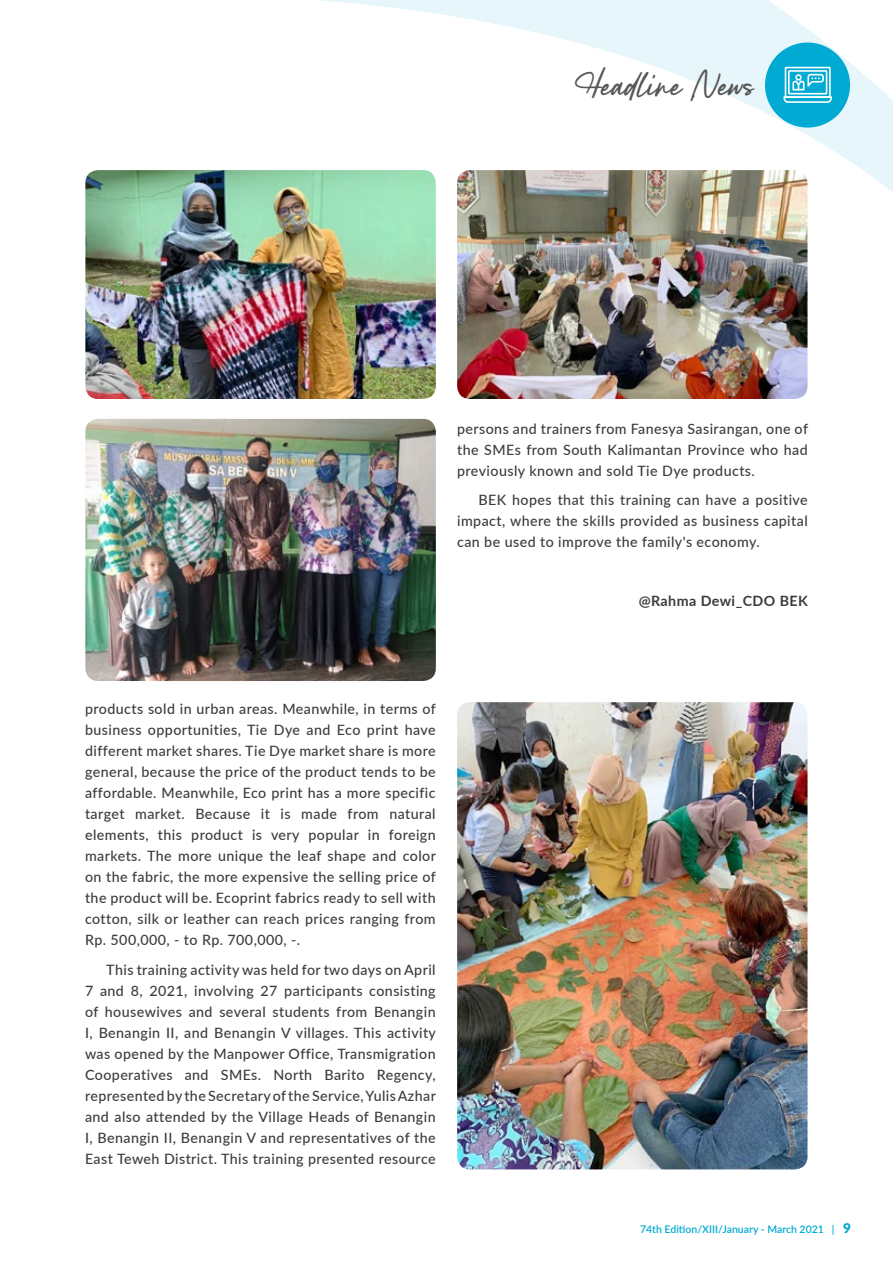
<style>
.page{position:relative;width:893px;height:1263px;background:#fff}
.page>*{position:absolute;margin:0;border:0;box-sizing:border-box;transform-origin:0 0}
.t1{font:42px "Lancaste Script";color:#575756}
.t2{font:500 14.25px/21px "Lato";letter-spacing:.03em;color:#3c3c3b;text-align:justify}
.t3{font:700 14.25px "Lato";letter-spacing:.03em;color:#3c3c3b}
.t4{font:600 10.5px "Lato";color:#00aad2}
.s1{font-weight:900;font-size:13.5px}
</style>
<div class="page">
<svg style="left:320px;top:0;width:573px;height:374px"></svg>
<div style="left:765px;top:43px;width:85px;height:85px;background:#00aad2;border-radius:50%"></div>
<svg style="left:783px;top:67px;width:49px;height:36px"></svg>
<img style="left:85px;top:170px;width:351px;height:229px">
<img style="left:457px;top:170px;width:350px;height:229px">
<img style="left:85px;top:419px;width:351px;height:262px">
<img style="left:457px;top:702px;width:350px;height:467px">
<h1 class="t1" style="left:582px;top:56px;width:173px">Headline News</h1>
<p class="t2" style="left:457px;top:417px;width:352px">persons and trainers from Fanesya Sasirangan, one of the SMEs from South Kalimantan Province who had previously known and sold Tie Dye products.</p>
<p class="t2" style="left:457px;top:489px;width:352px;text-indent:21px">BEK hopes that this training can have a positive impact, where the skills provided as business capital can be used to improve the family's economy.</p>
<p class="t3" style="left:639px;top:590px;width:171px">@Rahma Dewi_CDO BEK</p>
<p class="t2" style="left:85px;top:698px;width:352px">products sold in urban areas. Meanwhile, in terms of business opportunities, Tie Dye and Eco print have different market shares. Tie Dye market share is more general, because the price of the product tends to be affordable. Meanwhile, Eco print has a more specific target market. Because it is made from natural elements, this product is very popular in foreign markets. The more unique the leaf shape and color on the fabric, the more expensive the selling price of the product will be. Ecoprint fabrics ready to sell with cotton, silk or leather can reach prices ranging from Rp. 500,000, - to Rp. 700,000, -.</p>
<p class="t2" style="left:85px;top:958px;width:352px;text-indent:21px">This training activity was held for two days on April 7 and 8, 2021, involving 27 participants consisting of housewives and several students from Benangin I, Benangin II, and Benangin V villages. This activity was opened by the Manpower Office, Transmigration Cooperatives and SMEs. North Barito Regency, represented by the Secretary of the Service, Yulis Azhar and also attended by the Village Heads of Benangin I, Benangin II, Benangin V and representatives of the East Teweh District. This training presented resource</p>
<p class="t4" style="left:640px;top:1222px;width:212px">74th Edition/XIII/January - March 2021 | <span class="s1">9</span></p>
</div>
